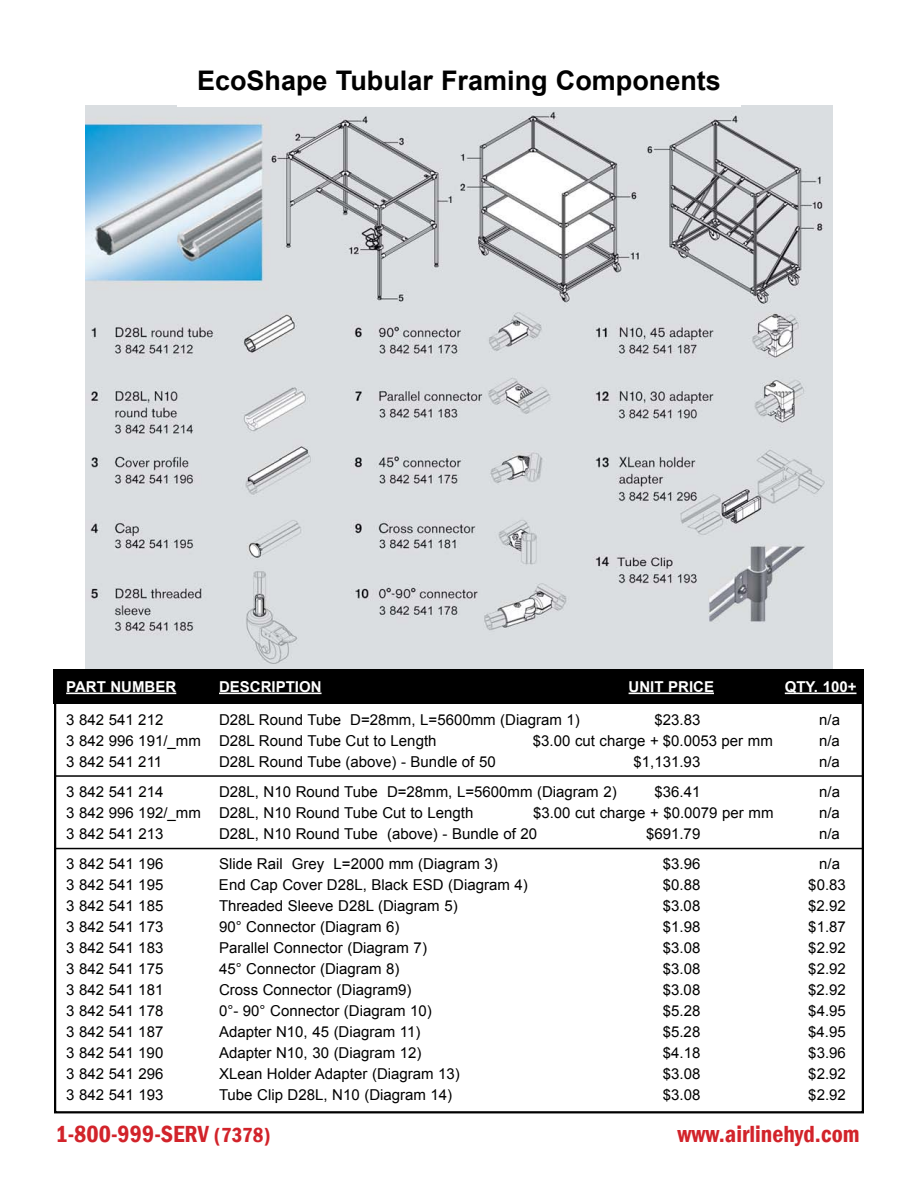
<style>
.page{position:relative;width:918px;height:1188px;background:#fff}
.page>*{position:absolute;margin:0;border:0;box-sizing:border-box;transform-origin:0 0}
.t1{font:700 27px "Arial";color:#000}
.t2{font:600 condensed 24px "Franklin Gothic";color:#d2232a}
.t3{font:15px "Arial";color:#000}
.t4{font:700 15px "Arial";color:#fff}
.s1{font-size:21px}
</style>
<div class="page">
<div style="left:54px;top:670px;width:810px;height:34px;background:#000"></div>
<hr style="left:66px;top:693px;width:110px;height:1px;background:#fff">
<hr style="left:219px;top:693px;width:103px;height:1px;background:#fff">
<hr style="left:629px;top:693px;width:85px;height:1px;background:#fff">
<hr style="left:785px;top:693px;width:72px;height:1px;background:#fff">
<hr style="left:54px;top:775px;width:810px;height:2px;background:#000">
<hr style="left:54px;top:848px;width:810px;height:1px;background:#000">
<img style="left:86px;top:106px;width:746px;height:563px">
<h1 class="t1" style="left:197px;top:63px;width:525px">EcoShape Tubular Framing Components</h1>
<p class="t4" style="left:66px;top:677px;width:112px">PART NUMBER</p>
<p class="t4" style="left:219px;top:677px;width:104px">DESCRIPTION</p>
<p class="t4" style="left:629px;top:677px;width:87px">UNIT PRICE</p>
<p class="t4" style="left:785px;top:677px;width:73px">QTY. 100+</p>
<p class="t3" style="left:66px;top:710px;width:99px">3 842 541 212</p>
<p class="t3" style="left:219px;top:710px;width:362px">D28L Round Tube D=28mm, L=5600mm (Diagram 1)</p>
<p class="t3" style="left:654px;top:710px;width:47px">$23.83</p>
<p class="t3" style="left:819px;top:710px;width:22px">n/a</p>
<p class="t3" style="left:66px;top:731px;width:372px">3 842 996 191/_mm D28L Round Tube Cut to Length</p>
<p class="t3" style="left:533px;top:731px;width:241px">$3.00 cut charge + $0.0053 per mm</p>
<p class="t3" style="left:819px;top:731px;width:22px">n/a</p>
<p class="t3" style="left:66px;top:752px;width:98px">3 842 541 211</p>
<p class="t3" style="left:219px;top:752px;width:278px">D28L Round Tube (above) - Bundle of 50</p>
<p class="t3" style="left:634px;top:752px;width:68px">$1,131.93</p>
<p class="t3" style="left:819px;top:752px;width:22px">n/a</p>
<p class="t3" style="left:66px;top:782px;width:99px">3 842 541 214</p>
<p class="t3" style="left:219px;top:782px;width:399px">D28L, N10 Round Tube D=28mm, L=5600mm (Diagram 2)</p>
<p class="t3" style="left:654px;top:782px;width:47px">$36.41</p>
<p class="t3" style="left:819px;top:782px;width:22px">n/a</p>
<p class="t3" style="left:66px;top:803px;width:409px">3 842 996 192/_mm D28L, N10 Round Tube Cut to Length</p>
<p class="t3" style="left:533px;top:803px;width:242px">$3.00 cut charge + $0.0079 per mm</p>
<p class="t3" style="left:819px;top:803px;width:22px">n/a</p>
<p class="t3" style="left:66px;top:824px;width:99px">3 842 541 213</p>
<p class="t3" style="left:219px;top:824px;width:320px">D28L, N10 Round Tube (above) - Bundle of 20</p>
<p class="t3" style="left:646px;top:824px;width:56px">$691.79</p>
<p class="t3" style="left:819px;top:824px;width:22px">n/a</p>
<p class="t3" style="left:66px;top:854px;width:99px">3 842 541 196</p>
<p class="t3" style="left:219px;top:854px;width:280px">Slide Rail Grey L=2000 mm (Diagram 3)</p>
<p class="t3" style="left:663px;top:854px;width:39px">$3.96</p>
<p class="t3" style="left:819px;top:854px;width:22px">n/a</p>
<p class="t3" style="left:66px;top:875px;width:99px">3 842 541 195</p>
<p class="t3" style="left:219px;top:875px;width:310px">End Cap Cover D28L, Black ESD (Diagram 4)</p>
<p class="t3" style="left:663px;top:875px;width:39px">$0.88</p>
<p class="t3" style="left:808px;top:875px;width:39px">$0.83</p>
<p class="t3" style="left:66px;top:896px;width:99px">3 842 541 185</p>
<p class="t3" style="left:219px;top:896px;width:240px">Threaded Sleeve D28L (Diagram 5)</p>
<p class="t3" style="left:663px;top:896px;width:39px">$3.08</p>
<p class="t3" style="left:808px;top:896px;width:39px">$2.92</p>
<p class="t3" style="left:66px;top:917px;width:99px">3 842 541 173</p>
<p class="t3" style="left:219px;top:917px;width:182px">90° Connector (Diagram 6)</p>
<p class="t3" style="left:663px;top:917px;width:39px">$1.98</p>
<p class="t3" style="left:808px;top:917px;width:39px">$1.87</p>
<p class="t3" style="left:66px;top:938px;width:99px">3 842 541 183</p>
<p class="t3" style="left:219px;top:938px;width:209px">Parallel Connector (Diagram 7)</p>
<p class="t3" style="left:663px;top:938px;width:39px">$3.08</p>
<p class="t3" style="left:808px;top:938px;width:39px">$2.92</p>
<p class="t3" style="left:66px;top:959px;width:99px">3 842 541 175</p>
<p class="t3" style="left:219px;top:959px;width:182px">45° Connector (Diagram 8)</p>
<p class="t3" style="left:663px;top:959px;width:39px">$3.08</p>
<p class="t3" style="left:808px;top:959px;width:39px">$2.92</p>
<p class="t3" style="left:66px;top:980px;width:99px">3 842 541 181</p>
<p class="t3" style="left:219px;top:980px;width:194px">Cross Connector (Diagram9)</p>
<p class="t3" style="left:663px;top:980px;width:39px">$3.08</p>
<p class="t3" style="left:808px;top:980px;width:39px">$2.92</p>
<p class="t3" style="left:66px;top:1001px;width:99px">3 842 541 178</p>
<p class="t3" style="left:219px;top:1001px;width:214px">0°- 90° Connector (Diagram 10)</p>
<p class="t3" style="left:663px;top:1001px;width:39px">$5.28</p>
<p class="t3" style="left:808px;top:1001px;width:39px">$4.95</p>
<p class="t3" style="left:66px;top:1022px;width:99px">3 842 541 187</p>
<p class="t3" style="left:219px;top:1022px;width:203px">Adapter N10, 45 (Diagram 11)</p>
<p class="t3" style="left:663px;top:1022px;width:39px">$5.28</p>
<p class="t3" style="left:808px;top:1022px;width:39px">$4.95</p>
<p class="t3" style="left:66px;top:1043px;width:99px">3 842 541 190</p>
<p class="t3" style="left:219px;top:1043px;width:204px">Adapter N10, 30 (Diagram 12)</p>
<p class="t3" style="left:663px;top:1043px;width:39px">$4.18</p>
<p class="t3" style="left:808px;top:1043px;width:39px">$3.96</p>
<p class="t3" style="left:66px;top:1064px;width:99px">3 842 541 296</p>
<p class="t3" style="left:219px;top:1064px;width:242px">XLean Holder Adapter (Diagram 13)</p>
<p class="t3" style="left:663px;top:1064px;width:39px">$3.08</p>
<p class="t3" style="left:808px;top:1064px;width:39px">$2.92</p>
<p class="t3" style="left:66px;top:1085px;width:99px">3 842 541 193</p>
<p class="t3" style="left:219px;top:1085px;width:235px">Tube Clip D28L, N10 (Diagram 14)</p>
<p class="t3" style="left:663px;top:1085px;width:39px">$3.08</p>
<p class="t3" style="left:808px;top:1085px;width:39px">$2.92</p>
<h2 class="t2" style="left:55px;top:1118px;width:217px">1-800-999-SERV <span class="s1">(7378)</span></h2>
<h2 class="t2" style="left:678px;top:1118px;width:183px">www.airlinehyd.com</h2>
</div>
